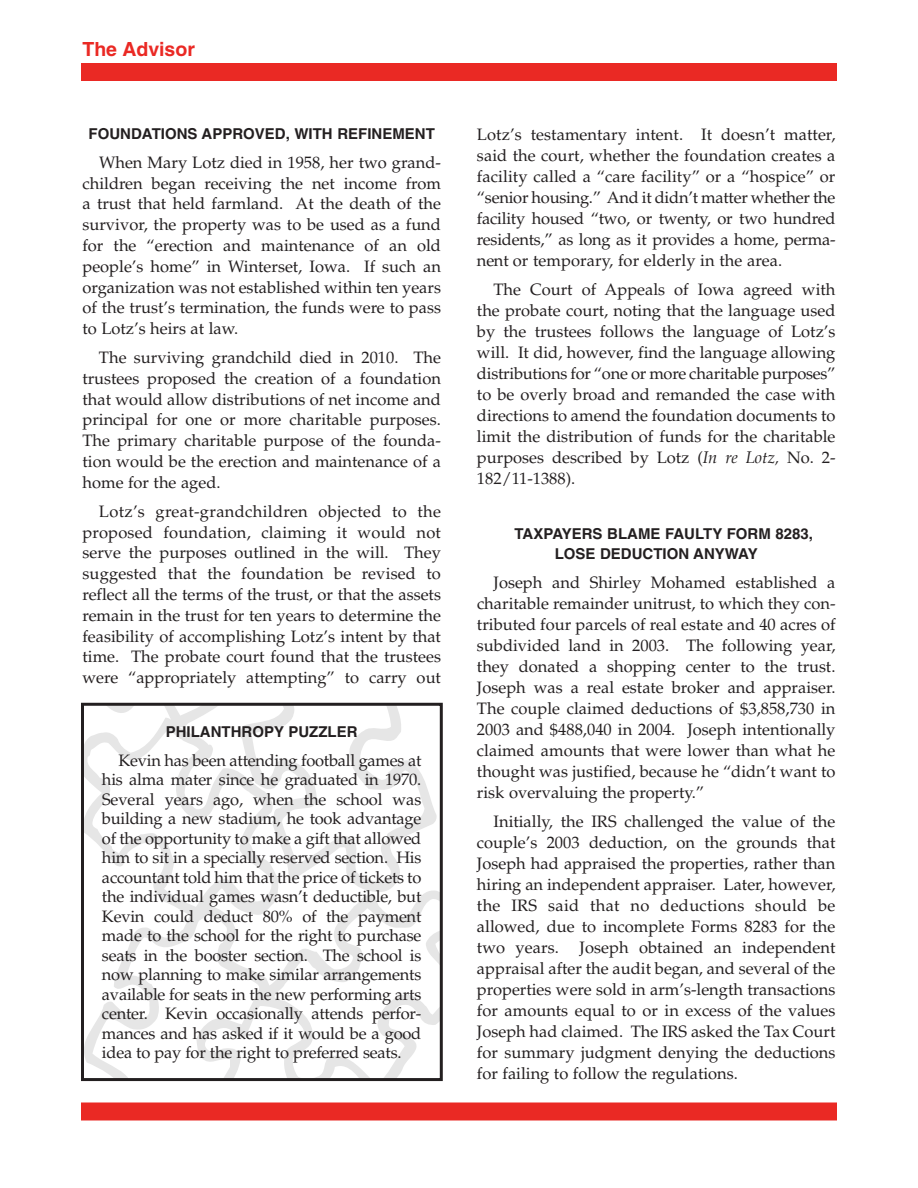
<style>
.page{position:relative;width:918px;height:1188px;background:#fff}
.page>*{position:absolute;margin:0;border:0;box-sizing:border-box;transform-origin:0 0}
.t1{font:700 19.5px "Helvetica";color:#ea2924}
.t2{font:16.5px/21px "Palatino";color:#231f20;text-align:justify}
.t3{font:700 15px/19.5px "Helvetica";color:#231f20}
.s1{font-style:italic}
</style>
<div class="page">
<div style="left:81px;top:63px;width:756px;height:18px;background:#ea2924"></div>
<div style="left:81px;top:1102px;width:756px;height:18px;background:#ea2924"></div>
<svg style="left:85px;top:707px;width:354px;height:370px"></svg>
<div style="left:81px;top:703px;width:362px;height:378px;border:3px solid #231f20"></div>
<p class="t1" style="left:82px;top:42px;width:114px">The Advisor</p>
<p class="t3" style="left:89px;top:125px;width:348px">FOUNDATIONS APPROVED, WITH REFINEMENT</p>
<p class="t2" style="left:82px;top:154px;width:360px;text-indent:17px">When Mary Lotz died in 1958, her two grand&shy;children began receiving the net income from a trust that held farmland. At the death of the survivor, the property was to be used as a fund for the “erection and maintenance of an old people’s home” in Winterset, Iowa. If such an organization was not established within ten years of the trust’s termination, the funds were to pass to Lotz’s heirs at law.</p>
<p class="t2" style="left:82px;top:349px;width:360px;text-indent:17px">The surviving grandchild died in 2010. The trustees proposed the creation of a foundation that would allow distributions of net income and principal for one or more charitable purposes.<br>The primary charitable purpose of the founda&shy;tion would be the erection and maintenance of a home for the aged.</p>
<p class="t2" style="left:82px;top:503px;width:360px;text-indent:17px">Lotz’s great-grandchildren objected to the proposed foundation, claiming it would not serve the purposes outlined in the will. They suggested that the foundation be revised to reflect all the terms of the trust, or that the assets remain in the trust for ten years to determine the feasibility of accomplishing Lotz’s intent by that time. The probate court found that the trustees were “appropriately attempting” to carry out</p>
<p class="t3" style="left:166px;top:724px;width:193px">PHILANTHROPY PUZZLER</p>
<p class="t2" style="left:102px;top:752px;width:321px;line-height:19.5px;text-indent:17px">Kevin has been attending football games at his alma mater since he graduated in 1970.<br>Several years ago, when the school was building a new stadium, he took advantage of the opportunity to make a gift that allowed him to sit in a specially reserved section. His accountant told him that the price of tickets to the individual games wasn’t deductible, but Kevin could deduct 80% of the payment made to the school for the right to purchase seats in the booster section. The school is now planning to make similar arrangements available for seats in the new performing arts center. Kevin occasionally attends perfor&shy;mances and has asked if it would be a good idea to pay for the right to preferred seats.</p>
<p class="t2" style="left:477px;top:126px;width:360px">Lotz’s testamentary intent. It doesn’t matter, said the court, whether the foundation creates a facility called a “care facility” or a “hospice” or “senior housing.” And it didn’t matter whether the facility housed “two, or twenty, or two hundred residents,” as long as it provides a home, perma&shy;nent or temporary, for elderly in the area.</p>
<p class="t2" style="left:477px;top:281px;width:360px;text-indent:17px">The Court of Appeals of Iowa agreed with the probate court, noting that the language used by the trustees follows the language of Lotz’s will. It did, however, find the language allowing distributions for “one or more charitable purposes” to be overly broad and remanded the case with directions to amend the foundation documents to limit the distribution of funds for the charitable purposes described by Lotz (<span class="s1">In re Lotz,</span> No. 2- 182/11-1388).</p>
<p class="t3" style="left:555px;top:526px;width:260px;text-indent:-40px">TAXPAYERS BLAME FAULTY FORM 8283,<br>LOSE DEDUCTION ANYWAY</p>
<p class="t2" style="left:477px;top:574px;width:360px;text-indent:17px">Joseph and Shirley Mohamed established a charitable remainder unitrust, to which they con&shy;tributed four parcels of real estate and 40 acres of subdivided land in 2003. The following year, they donated a shopping center to the trust.<br>Joseph was a real estate broker and appraiser.<br>The couple claimed deductions of $3,858,730 in 2003 and $488,040 in 2004. Joseph intentionally claimed amounts that were lower than what he thought was justified, because he “didn’t want to risk overvaluing the property.”</p>
<p class="t2" style="left:477px;top:813px;width:360px;text-indent:17px">Initially, the IRS challenged the value of the couple’s 2003 deduction, on the grounds that Joseph had appraised the properties, rather than hiring an independent appraiser. Later, however, the IRS said that no deductions should be allowed, due to incomplete Forms 8283 for the two years.</p>
<p class="t2" style="left:477px;top:939px;width:360px;text-indent:103px">Joseph obtained an independent appraisal after the audit began, and several of the properties were sold in arm’s-length transactions for amounts equal to or in excess of the values Joseph had claimed. The IRS asked the Tax Court for summary judgment denying the deductions for failing to follow the regulations.</p>
</div>
